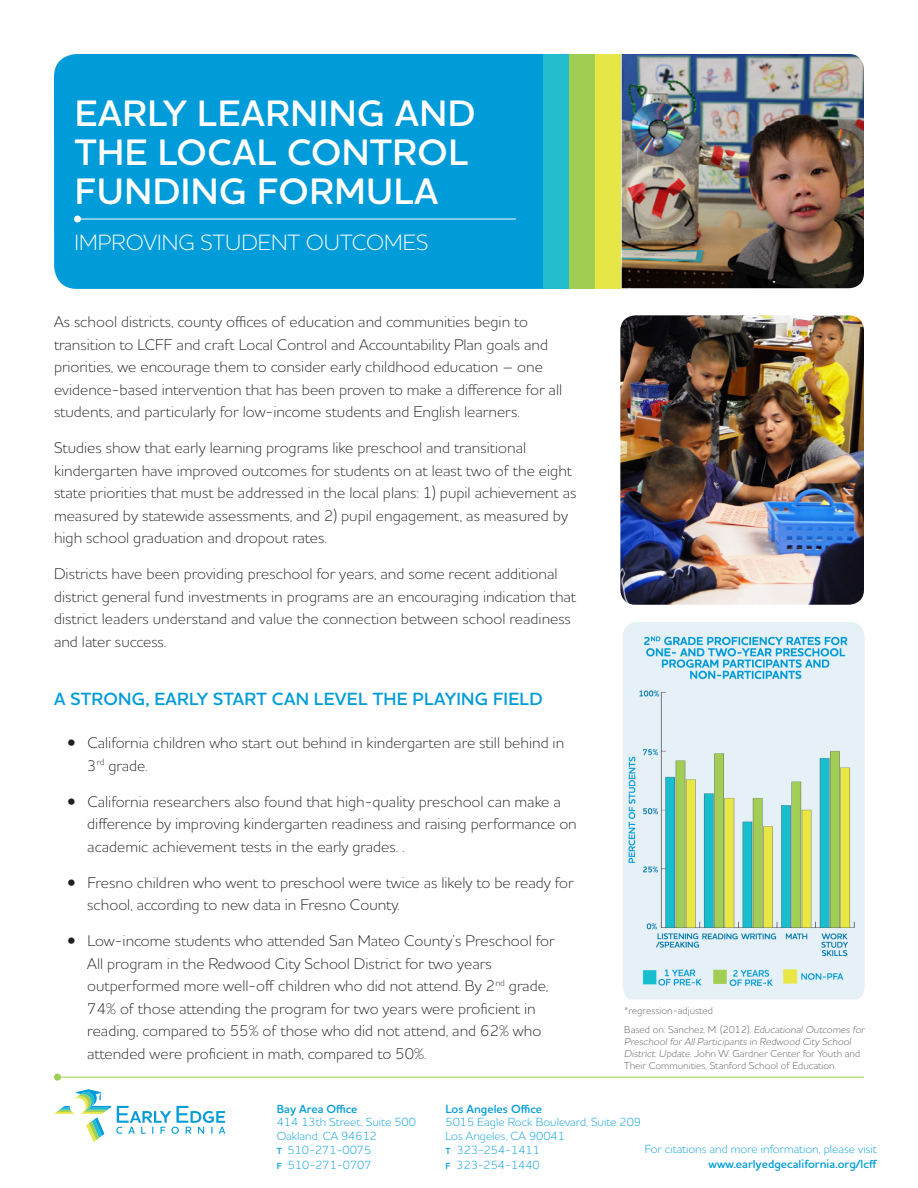
<style>
.page{position:relative;width:918px;height:1188px;background:#fff}
.page>*{position:absolute;margin:0;border:0;box-sizing:border-box;transform-origin:0 0}
.t1{font:600 37.5px/39px "Houschka Alt Pro";letter-spacing:.015em;color:#fff}
.t2{font:300 22.5px "Houschka Alt Pro";color:#fff}
.t3{font:600 18px "Houschka Alt Pro";letter-spacing:.015em;color:#009cd9}
.Body_Copy{font:300 15.75px/22.5px "Houschka Alt Pro";color:#231f20}
.t4{font:300 12px/13.8px "Houschka Alt Pro";color:#009cd9}
.t5{font:600 12px "Houschka Alt Pro";color:#009cd9}
.t6{font:300 10.2px/12px "Houschka Alt Pro";color:#57585a}
.s1{font-weight:600;font-size:9px}
</style>
<div class="page">
<hr style="left:57px;top:1077px;width:807px;height:1px;background:#a0ce55">
<div style="left:54px;top:1074px;width:7px;height:7px;background:#a0ce55;border-radius:50%"></div>
<div style="left:54px;top:54px;width:489px;height:235px;background:#009cd9"></div>
<div style="left:543px;top:54px;width:26px;height:235px;background:#21bdcc"></div>
<div style="left:569px;top:54px;width:26px;height:235px;background:#a0ce55"></div>
<div style="left:595px;top:54px;width:26px;height:235px;background:#e6e646"></div>
<svg style="left:54px;top:1089px;width:171px;height:53px"></svg>
<img style="left:622px;top:54px;width:242px;height:234px">
<div style="left:68px;top:160px;width:460px;height:26px;background:#009cd9"></div>
<hr style="left:74px;top:219px;width:442px;height:1px;background:#fff">
<div style="left:74px;top:216px;width:7px;height:7px;background:#fff;border-radius:50%"></div>
<img style="left:620px;top:315px;width:244px;height:290px">
<img style="left:623px;top:622px;width:242px;height:378px">
<p class="t1" style="left:75px;top:94px;width:402px">EARLY LEARNING AND<br>THE LOCAL CONTROL<br>FUNDING FORMULA</p>
<p class="t2" style="left:75px;top:228px;width:355px">IMPROVING STUDENT OUTCOMES</p>
<p class="Body_Copy" style="left:54px;top:310px;width:510px">As school districts, county offices of education and communities begin to transition to LCFF and craft Local Control and Accountability Plan goals and priorities, we encourage them to consider early childhood education – one evidence-based intervention that has been proven to make a difference for all students, and particularly for low-income students and English learners.</p>
<p class="Body_Copy" style="left:54px;top:436px;width:524px">Studies show that early learning programs like preschool and transitional kindergarten have improved outcomes for students on at least two of the eight state priorities that must be addressed in the local plans: 1) pupil achievement as measured by statewide assessments, and 2) pupil engagement, as measured by high school graduation and dropout rates.</p>
<p class="Body_Copy" style="left:54px;top:562px;width:524px">Districts have been providing preschool for years, and some recent additional district general fund investments in programs are an encouraging indication that district leaders understand and value the connection between school readiness and later success.</p>
<p class="t3" style="left:54px;top:688px;width:490px">A STRONG, EARLY START CAN LEVEL THE PLAYING FIELD</p>
<p class="Body_Copy" style="left:87px;top:731px;width:479px;text-indent:-20px">• California children who start out behind in kindergarten are still behind in<br>3<sup>rd</sup> grade.</p>
<p class="Body_Copy" style="left:87px;top:790px;width:491px;text-indent:-20px">• California researchers also found that high-quality preschool can make a difference by improving kindergarten readiness and raising performance on academic achievement tests in the early grades. .</p>
<p class="Body_Copy" style="left:87px;top:871px;width:488px;text-indent:-20px">• Fresno children who went to preschool were twice as likely to be ready for school, according to new data in Fresno County.</p>
<p class="Body_Copy" style="left:87px;top:929px;width:469px;text-indent:-20px">• Low-income students who attended San Mateo County’s Preschool for All program in the Redwood City School District for two years outperformed more well-off children who did not attend. By 2<sup>nd</sup> grade, 74% of those attending the program for two years were proficient in reading, compared to 55% of those who did not attend, and 62% who attended were proficient in math, compared to 50%.</p>
<p class="t6" style="left:624px;top:1005px;width:90px">*regression-adjusted</p>
<p class="t6" style="left:624px;top:1023px;width:244px">Based on: Sanchez, M. (2012). Educational Outcomes for Preschool for All Participants in Redwood City School District: Update. John W. Gardner Center for Youth and Their Communities, Stanford School of Education.</p>
<p class="t5" style="left:277px;top:1101px;width:82px">Bay Area Office</p>
<p class="t4" style="left:277px;top:1115px;width:141px">414 13th Street, Suite 500<br>Oakland, CA 94612<br><span class="s1">T</span> 510-271-0075</p>
<p class="t4" style="left:277px;top:1158px;width:96px"><span class="s1">F</span> 510-271-0707</p>
<p class="t5" style="left:445px;top:1101px;width:98px">Los Angeles Office</p>
<p class="t4" style="left:445px;top:1115px;width:197px">5015 Eagle Rock Boulevard, Suite 209<br>Los Angeles, CA 90041<br><span class="s1">T</span> 323-254-1411</p>
<p class="t4" style="left:445px;top:1158px;width:96px"><span class="s1">F</span> 323-254-1440</p>
<p class="t4" style="left:645px;top:1142px;width:234px">For citations and more information, please visit</p>
<p class="t5" style="left:709px;top:1156px;width:170px">www.earlyedgecalifornia.org/lcff</p>
</div>
